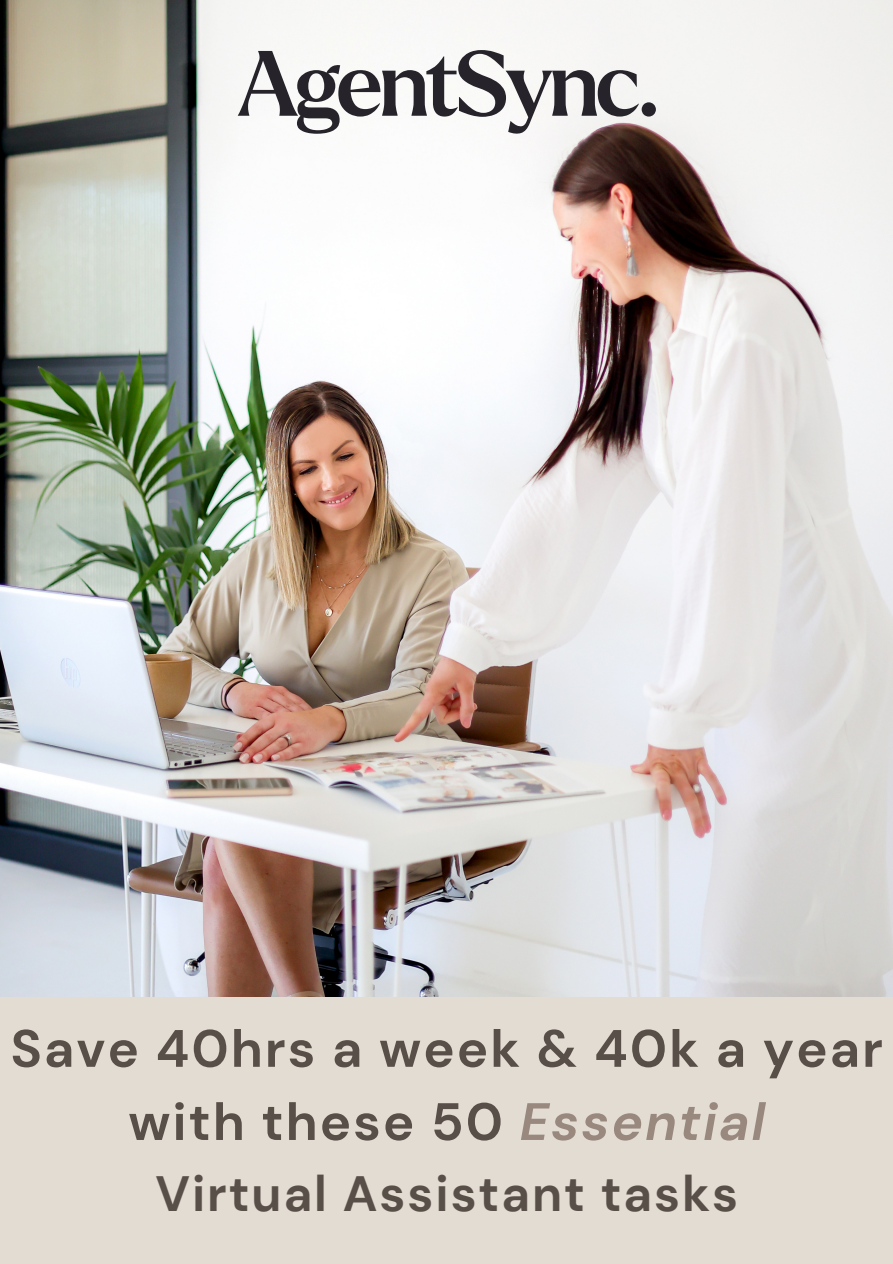
<style>
.page{position:relative;width:893px;height:1264px;background:#fff}
.page>*{position:absolute;margin:0;border:0;box-sizing:border-box;transform-origin:0 0}
.t1{font:500 90px "Larken DEMO";letter-spacing:-.045em;color:#26242a}
.t2{font:700 52.5px/73.2px "DM Sans";letter-spacing:.04em;color:#584f49;text-align:center}
.t3{font:700 49.5px "DM Sans";letter-spacing:.04em;color:#584f49}
.s1{font-style:italic;color:#99887d}
</style>
<div class="page">
<div style="left:0;top:0;width:892px;height:1263px;background:#e3dcd3"></div>
<img style="left:0;top:0;width:892px;height:996px">
<p class="t1" style="left:237px;top:39px;width:424px">AgentSync.</p>
<p class="t2" style="left:11px;top:1012px;width:873px">Save 40hrs a week &amp; 40k a year with these 50 <span class="s1">Essential</span></p>
<p class="t3" style="left:155px;top:1161px;width:584px">Virtual Assistant tasks</p>
</div>
